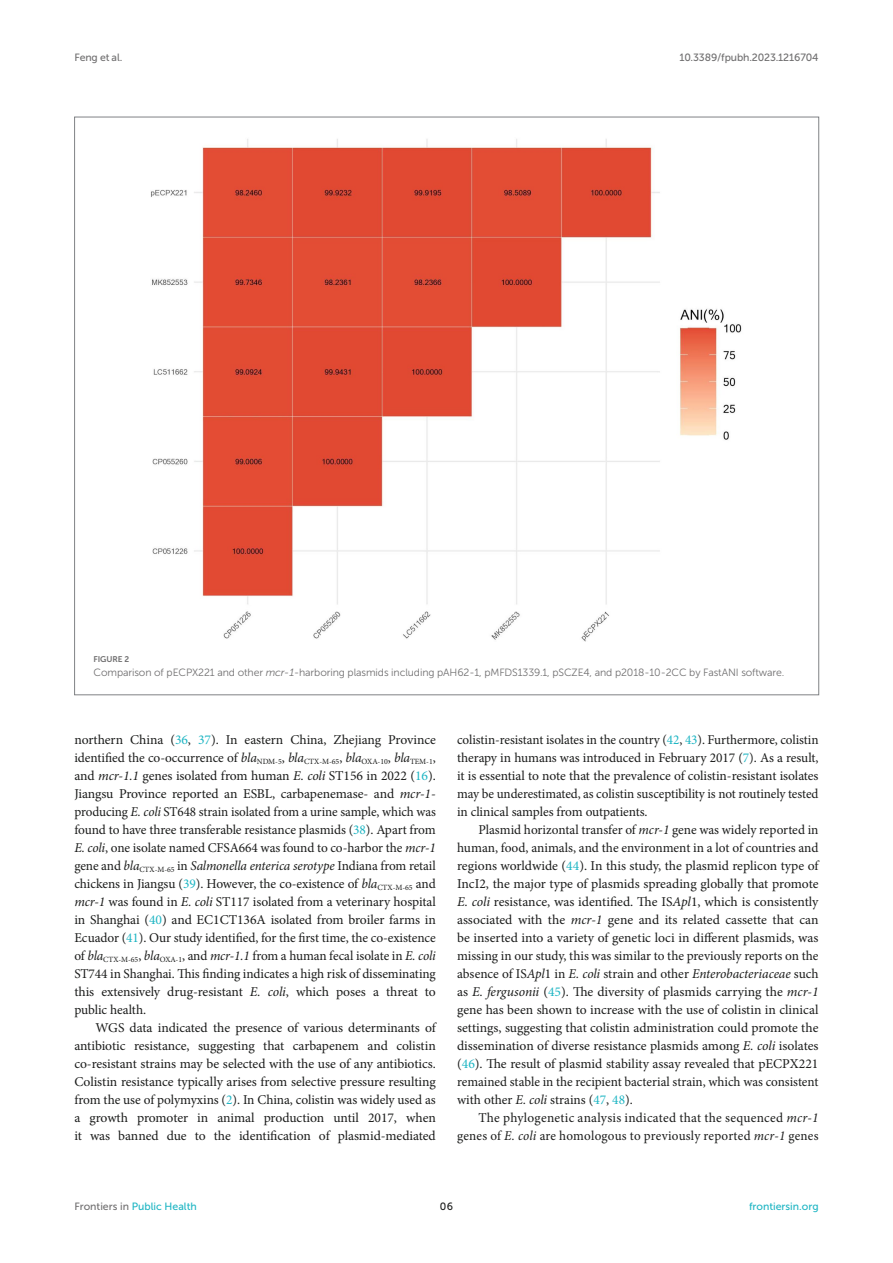
<style>
.page{position:relative;width:893px;height:1263px;background:#fff}
.page>*{position:absolute;margin:0;border:0;box-sizing:border-box;transform-origin:0 0}
.TEXT{font:13.5px/18px "Minion Pro";color:#1b1c1b;text-align:justify}
.FIG_LEG{font:10.5px "Museo Sans 300";letter-spacing:-.01em;color:#706f70}
.t1{font:10.5px "Museo Sans 500";color:#1db5c3}
.t2{font:10.5px "Museo Sans 500";letter-spacing:-.015em;color:#706f70}
.t3{font:10.5px "Museo Sans 500";color:#1b1c1b}
.FIG_HD{font:8.25px "Museo Sans 700";letter-spacing:-.01em;color:#706f70}
.s1{font-style:italic}
.s2{color:#1db5c3}
.s3{color:#706f70}
</style>
<div class="page">
<img style="left:151px;top:139px;width:591px;height:503px">
<p class="t2" style="left:74px;top:51px;width:49px">Feng et al.</p>
<p class="t2" style="left:679px;top:51px;width:141px">10.3389/fpubh.2023.1216704</p>
<p class="FIG_HD" style="left:94px;top:655px;width:37px">FIGURE 2</p>
<p class="FIG_LEG" style="left:94px;top:667px;width:692px">Comparison of pECPX221 and other <span class="s1">mcr-1</span>-harboring plasmids including pAH62-1, pMFDS1339.1, pSCZE4, and p2018-10-2CC by FastANI software.</p>
<p class="TEXT" style="left:74px;top:731px;width:363px">northern China (<span class="s2">36</span>, <span class="s2">37</span>). In eastern China, Zhejiang Province identified the co-occurrence of <span class="s1">bla</span><sub>NDM-5</sub>, <span class="s1">bla</span><sub>CTX-M-65</sub>, <span class="s1">bla</span><sub>OXA-10</sub>, <span class="s1">bla</span><sub>TEM-1</sub>, and <span class="s1">mcr-1.1</span> genes isolated from human <span class="s1">E. coli</span> ST156 in 2022 (<span class="s2">16</span>).<br>Jiangsu Province reported an ESBL, carbapenemase- and <span class="s1">mcr-1</span>- producing <span class="s1">E. coli</span> ST648 strain isolated from a urine sample, which was found to have three transferable resistance plasmids (<span class="s2">38</span>). Apart from <span class="s1">E. coli</span>, one isolate named CFSA664 was found to co-harbor the <span class="s1">mcr-1 </span>gene and <span class="s1">bla</span><sub>CTX-M-65</sub> in <span class="s1">Salmonella enterica serotype</span> Indiana from retail chickens in Jiangsu (<span class="s2">39</span>). However, the co-existence of <span class="s1">bla</span><sub>CTX-M-65</sub> and <span class="s1">mcr-1</span> was found in <span class="s1">E. coli</span> ST117 isolated from a veterinary hospital in Shanghai (<span class="s2">40</span>) and EC1CT136A isolated from broiler farms in Ecuador (<span class="s2">41</span>). Our study identified, for the first time, the co-existence of <span class="s1">bla</span><sub>CTX-M-65</sub>, <span class="s1">bla</span><sub>OXA-1</sub>, and <span class="s1">mcr-1.1</span> from a human fecal isolate in <span class="s1">E. coli </span>ST744 in Shanghai. This finding indicates a high risk of disseminating this extensively drug-resistant <span class="s1">E. coli</span>, which poses a threat to public health.</p>
<p class="TEXT" style="left:74px;top:1019px;width:363px;text-indent:21px">WGS data indicated the presence of various determinants of antibiotic resistance, suggesting that carbapenem and colistin co-resistant strains may be selected with the use of any antibiotics.<br>Colistin resistance typically arises from selective pressure resulting from the use of polymyxins (<span class="s2">2</span>). In China, colistin was widely used as a growth promoter in animal production until 2017, when it was banned due to the identification of plasmid-mediated</p>
<p class="TEXT" style="left:457px;top:731px;width:363px">colistin-resistant isolates in the country (<span class="s2">42</span>, <span class="s2">43</span>). Furthermore, colistin therapy in humans was introduced in February 2017 (<span class="s2">7</span>). As a result, it is essential to note that the prevalence of colistin-resistant isolates may be underestimated, as colistin susceptibility is not routinely tested in clinical samples from outpatients.</p>
<p class="TEXT" style="left:457px;top:821px;width:363px;text-indent:21px">Plasmid horizontal transfer of <span class="s1">mcr-1</span> gene was widely reported in human, food, animals, and the environment in a lot of countries and regions worldwide (<span class="s2">44</span>). In this study, the plasmid replicon type of IncI2, the major type of plasmids spreading globally that promote <span class="s1">E. coli</span> resistance, was identified. The IS<span class="s1">Apl</span>1, which is consistently associated with the <span class="s1">mcr-1</span> gene and its related cassette that can be inserted into a variety of genetic loci in different plasmids, was missing in our study, this was similar to the previously reports on the absence of IS<span class="s1">Apl</span>1 in <span class="s1">E. coli</span> strain and other <span class="s1">Enterobacteriaceae</span> such as <span class="s1">E. fergusonii</span> (<span class="s2">45</span>). The diversity of plasmids carrying the <span class="s1">mcr-1 </span>gene has been shown to increase with the use of colistin in clinical settings, suggesting that colistin administration could promote the dissemination of diverse resistance plasmids among <span class="s1">E. coli</span> isolates (<span class="s2">46</span>). The result of plasmid stability assay revealed that pECPX221 remained stable in the recipient bacterial strain, which was consistent with other <span class="s1">E. coli</span> strains (<span class="s2">47</span>, <span class="s2">48</span>).</p>
<p class="TEXT" style="left:457px;top:1109px;width:363px;text-align:right">The phylogenetic analysis indicated that the sequenced <span class="s1">mcr-1 </span>genes of <span class="s1">E. coli</span> are homologous to previously reported <span class="s1">mcr-1</span> genes</p>
<p class="t1" style="left:74px;top:1200px;width:124px"><span class="s3">Frontiers in</span> Public Health</p>
<p class="t3" style="left:440px;top:1200px;width:15px">06</p>
<p class="t1" style="left:749px;top:1200px;width:71px">frontiersin.org</p>
</div>
